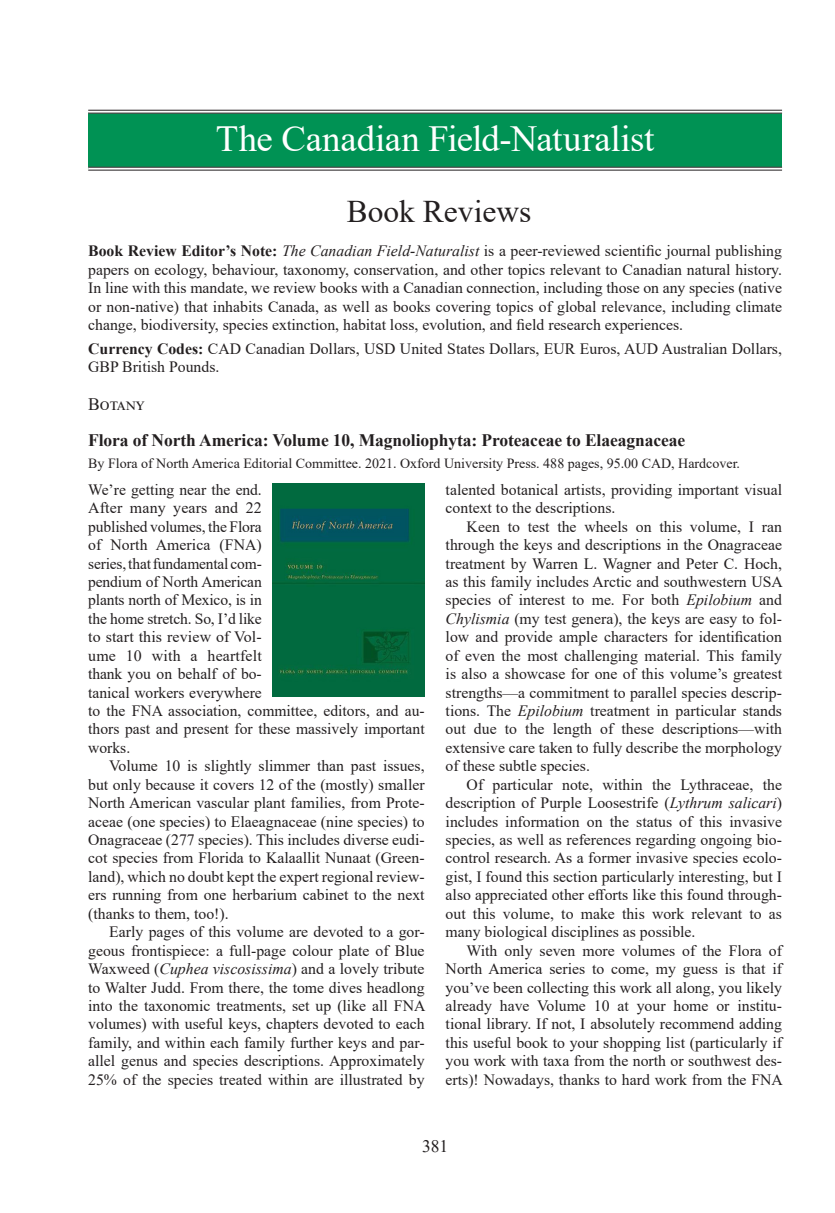
<style>
.page{position:relative;width:835px;height:1213px;background:#fff}
.page>*{position:absolute;margin:0;border:0;box-sizing:border-box;transform-origin:0 0}
.t1{font:36.75px "Times New Roman";letter-spacing:-.01em;color:#fff}
.Article_type__Note{font:31.5px "Times New Roman";color:#231f20}
.Book_review_Title{font:700 17.5px "Times New Roman";letter-spacing:-.005em;color:#231f20}
.Book_review_Catego{font:17.5px "Times New Roman";color:#231f20}
.Body_Main{font:15.75px/18.4px "Times New Roman";color:#231f20;text-align:justify}
.Book_review_Editor{font:15.75px/18.4px "Times New Roman";color:#231f20;text-align:justify}
.Book_review_Body_n{font:15.75px/18.4px "Times New Roman";color:#231f20}
.Book_review_Curren{font:15.75px/18.4px "Times New Roman";color:#231f20}
.Book_review_Publ_d{font:14px "Times New Roman";color:#231f20}
.s1{font-weight:700}
.s2{font-style:italic}
</style>
<div class="page">
<div style="left:88px;top:112px;width:694px;height:57px;background:#009254"></div>
<hr style="left:88px;top:110px;width:694px;height:3px;background:#fff">
<hr style="left:88px;top:110px;width:694px;height:1px;background:#231f20">
<hr style="left:88px;top:113px;width:694px;height:1px;background:#231f20">
<hr style="left:88px;top:167px;width:694px;height:3px;background:#fff">
<hr style="left:88px;top:167px;width:694px;height:1px;background:#231f20">
<hr style="left:88px;top:170px;width:694px;height:1px;background:#231f20">
<img style="left:272px;top:484px;width:153px;height:212px">
<p class="t1" style="left:216px;top:113px;width:440px">The Canadian Field-Naturalist</p>
<p class="Article_type__Note" style="left:347px;top:189px;width:186px">Book Reviews</p>
<p class="Book_review_Editor" style="left:88px;top:241px;width:695px"><span class="s1">Book Review Editor’s Note:</span> <span class="s2">The Canadian Field-Naturalist</span> is a peer-reviewed scientific journal publishing papers on ecology, behaviour, taxonomy, conservation, and other topics relevant to Canadian natural history.<br>In line with this mandate, we review books with a Canadian connection, including those on any species (native or non-native) that inhabits Canada, as well as books covering topics of global relevance, including climate change, biodiversity, species extinction, habitat loss, evolution, and field research experiences.</p>
<p class="Book_review_Curren" style="left:88px;top:339px;width:695px"><span class="s1">Currency Codes:</span> CAD Canadian Dollars, USD United States Dollars, EUR Euros, AUD Australian Dollars,<br>GBP British Pounds.</p>
<p class="Book_review_Catego" style="left:88px;top:391px;width:58px">Botany</p>
<p class="Book_review_Title" style="left:88px;top:427px;width:598px">Flora of North America: Volume 10, Magnoliophyta: Proteaceae to Elaeagnaceae</p>
<p class="Book_review_Publ_d" style="left:88px;top:453px;width:653px">By Flora of North America Editorial Committee. 2021. Oxford University Press. 488 pages, 95.00 CAD, Hardcover.</p>
<p class="Book_review_Body_n" style="left:88px;top:480px;width:338px">We’re getting near the end.<br>After many years and 22<br>published volumes, the Flora<br>of North America (FNA)<br>series, that fundamental com-<br>pendium of North American<br>plants north of Mexico, is in<br>the home stretch. So, I’d like<br>to start this review of Vol-<br>ume 10 with a heartfelt<br>thank you on behalf of bo-<br>tanical workers everywhere<br>to the FNA association, committee, editors, and au&shy;thors past and present for these massively important works.</p>
<p class="Body_Main" style="left:88px;top:756px;width:338px;text-indent:21px">Volume 10 is slightly slimmer than past issues, but only because it covers 12 of the (mostly) smaller North American vascular plant families, from Prote&shy;aceae (one species) to Elaeagnaceae (nine species) to Onagraceae (277 species). This includes diverse eudi&shy;cot species from Florida to Kalaallit Nunaat (Green&shy;land), which no doubt kept the expert regional review&shy;ers running from one herbarium cabinet to the next (thanks to them, too!).</p>
<p class="Body_Main" style="left:88px;top:922px;width:339px;text-indent:21px">Early pages of this volume are devoted to a gor&shy;geous frontispiece: a full-page colour plate of Blue Waxweed (<span class="s2">Cuphea viscosissima</span>) and a lovely tribute to Walter Judd. From there, the tome dives headlong into the taxonomic treatments, set up (like all FNA volumes) with useful keys, chapters devoted to each family, and within each family further keys and par&shy;allel genus and species descriptions. Approximately 25% of the species treated within are illustrated by</p>
<p class="Body_Main" style="left:446px;top:480px;width:338px">talented botanical artists, providing important visual context to the descriptions.</p>
<p class="Body_Main" style="left:446px;top:517px;width:339px;text-indent:21px">Keen to test the wheels on this volume, I ran through the keys and descriptions in the Onagraceae treatment by Warren L. Wagner and Peter C. Hoch, as this family includes Arctic and southwestern USA species of interest to me. For both <span class="s2">Epilobium</span> and <span class="s2">Chylismia</span> (my test genera), the keys are easy to fol&shy;low and provide ample characters for identification of even the most challenging material. This family is also a showcase for one of this volume’s greatest strengths—a commitment to parallel species descrip&shy;tions. The <span class="s2">Epilobium</span> treatment in particular stands out due to the length of these descriptions—with extensive care taken to fully describe the morphology of these subtle species.</p>
<p class="Body_Main" style="left:446px;top:775px;width:338px;text-indent:21px">Of particular note, within the Lythraceae, the description of Purple Loosestrife (<span class="s2">Lythrum salicari</span>) includes information on the status of this invasive species, as well as references regarding ongoing bio&shy;control research. As a former invasive species ecolo&shy;gist, I found this section particularly interesting, but I also appreciated other efforts like this found through&shy;out this volume, to make this work relevant to as many biological disciplines as possible.</p>
<p class="Body_Main" style="left:446px;top:941px;width:339px;text-indent:21px">With only seven more volumes of the Flora of North America series to come, my guess is that if you’ve been collecting this work all along, you likely already have Volume 10 at your home or institu&shy;tional library. If not, I absolutely recommend adding this useful book to your shopping list (particularly if you work with taxa from the north or southwest des&shy;erts)! Nowadays, thanks to hard work from the FNA</p>
<p class="Book_review_Catego" style="left:422px;top:1133px;width:28px">381</p>
</div>
